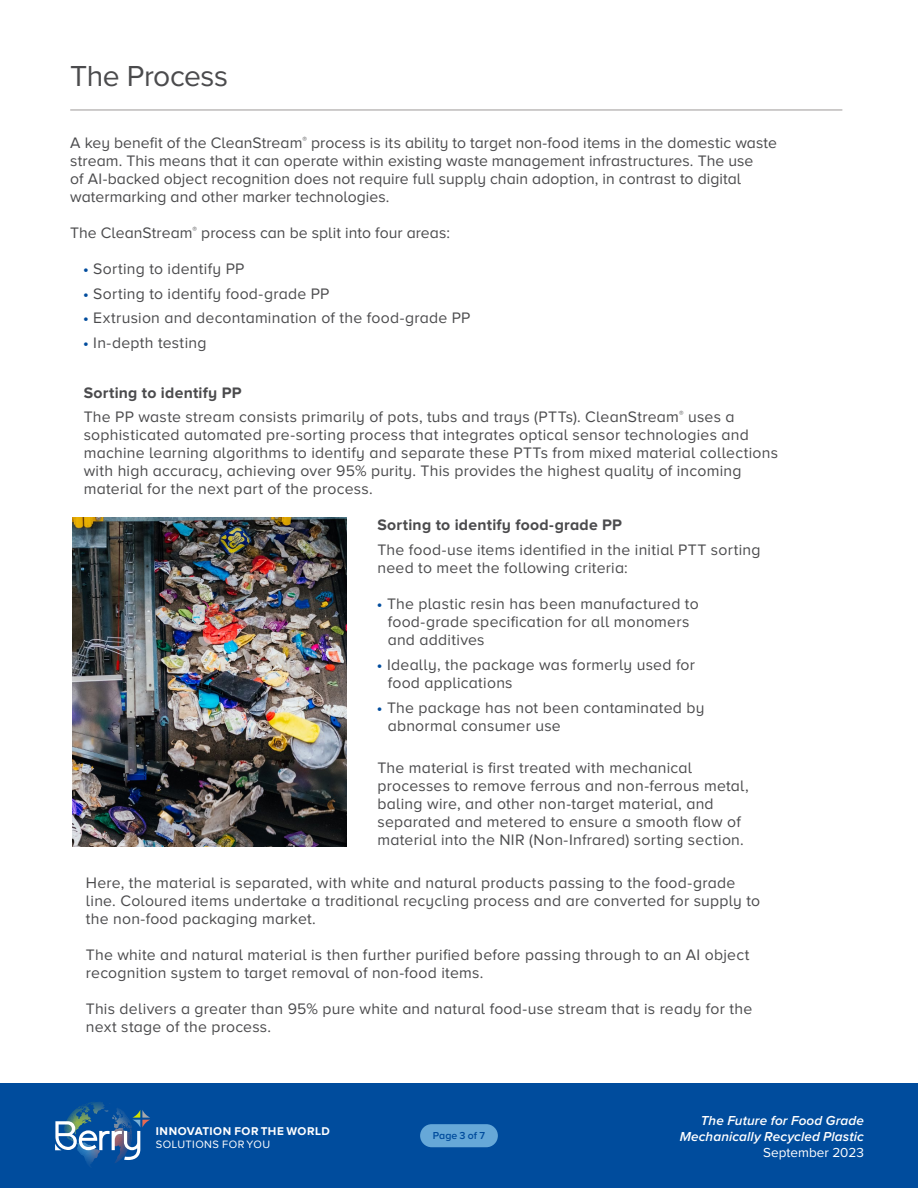
<style>
.page{position:relative;width:918px;height:1188px;background:#fff}
.page>*{position:absolute;margin:0;border:0;box-sizing:border-box;transform-origin:0 0}
.t1{font:30px "Proxima Nova A";letter-spacing:-.02em;color:#4b4b4d}
.t2{font:15.75px/18px "Proxima Nova A";letter-spacing:.015em;color:#4b4b4d}
.t3{font:700 15.75px "Proxima Nova A";letter-spacing:.015em;color:#4b4b4d}
.t4{font:italic 600 13.5px/16.2px "Proxima Nova";letter-spacing:.01em;color:#fff;text-align:right}
.t5{font:13.5px "Proxima Nova A";color:#fff}
.t6{font:700 11.7px "Proxima Nova A";letter-spacing:.045em;color:#fff}
.t7{font:11.1px "Proxima Nova A";letter-spacing:.04em;color:#fff}
.t8{font:600 10.5px "Proxima Nova A";letter-spacing:-.005em;color:#004c9d}
.s1{font-weight:600;color:#004c9d}
.s2{font-weight:700}
</style>
<div class="page">
<div style="left:0;top:1083px;width:918px;height:105px;background:#004c9d"></div>
<div style="left:420px;top:1124px;width:78px;height:23px;background:#66a8d8;border-radius:12px"></div>
<svg style="left:55px;top:1102px;width:95px;height:58px"></svg>
<hr style="left:70px;top:110px;width:772px;height:1px;background:#9c9897">
<img style="left:72px;top:518px;width:275px;height:329px">
<h1 class="t1" style="left:70px;top:59px;width:159px">The Process</h1>
<p class="t2" style="left:70px;top:133px;width:708px">A key benefit of the CleanStream<sup>®</sup> process is its ability to target non-food items in the domestic waste stream. This means that it can operate within existing waste management infrastructures. The use<br>of AI-backed object recognition does not require full supply chain adoption, in contrast to digital watermarking and other marker technologies.</p>
<p class="t2" style="left:70px;top:223px;width:381px">The CleanStream<sup>®</sup> process can be split into four areas:</p>
<p class="t2" style="left:83px;top:259px;width:163px"><span class="s1">•</span> Sorting to identify PP</p>
<p class="t2" style="left:83px;top:284px;width:248px"><span class="s1">•</span> Sorting to identify food-grade PP</p>
<p class="t2" style="left:83px;top:309px;width:389px"><span class="s1">•</span> Extrusion and decontamination of the food-grade PP</p>
<p class="t2" style="left:83px;top:334px;width:125px"><span class="s1">•</span> In-depth testing</p>
<p class="t2" style="left:84px;top:380px;width:652px;line-height:24.8px"><span class="s2">Sorting to identify PP<br></span>The PP waste stream consists primarily of pots, tubs and trays (PTTs). CleanStream<sup>®</sup> uses a</p>
<p class="t2" style="left:84px;top:426px;width:696px">sophisticated automated pre-sorting process that integrates optical sensor technologies and machine learning algorithms to identify and separate these PTTs from mixed material collections with high accuracy, achieving over 95% purity. This provides the highest quality of incoming material for the next part of the process.</p>
<p class="t3" style="left:377px;top:516px;width:246px">Sorting to identify food-grade PP</p>
<p class="t2" style="left:377px;top:541px;width:385px">The food-use items identified in the initial PTT sorting need to meet the following criteria:</p>
<p class="t2" style="left:388px;top:595px;width:313px;text-indent:-11px"><span class="s1">•</span> The plastic resin has been manufactured to food-grade specification for all monomers and additives</p>
<p class="t2" style="left:388px;top:655px;width:309px;text-indent:-11px"><span class="s1">•</span> Ideally, the package was formerly used for food applications</p>
<p class="t2" style="left:388px;top:698px;width:318px;text-indent:-11px"><span class="s1">•</span> The package has not been contaminated by abnormal consumer use</p>
<p class="t2" style="left:377px;top:759px;width:373px">The material is first treated with mechanical processes to remove ferrous and non-ferrous metal, baling wire, and other non-target material, and separated and metered to ensure a smooth flow of material into the NIR (Non-Infrared) sorting section.</p>
<p class="t2" style="left:86px;top:874px;width:676px">Here, the material is separated, with white and natural products passing to the food-grade line. Coloured items undertake a traditional recycling process and are converted for supply to the non-food packaging market.</p>
<p class="t2" style="left:86px;top:946px;width:665px">The white and natural material is then further purified before passing through to an AI object recognition system to target removal of non-food items.</p>
<p class="t2" style="left:86px;top:1000px;width:668px">This delivers a greater than 95% pure white and natural food-use stream that is ready for the next stage of the process.</p>
<p class="t6" style="left:156px;top:1125px;width:175px">INNOVATION FOR THE WORLD</p>
<p class="t7" style="left:156px;top:1139px;width:116px">SOLUTIONS FOR YOU</p>
<p class="t8" style="left:433px;top:1130px;width:54px">Page 3 of 7</p>
<p class="t4" style="left:680px;top:1112px;width:186px">The Future for Food Grade<br>Mechanically Recycled Plastic</p>
<p class="t5" style="left:763px;top:1145px;width:102px">September 2023</p>
</div>
